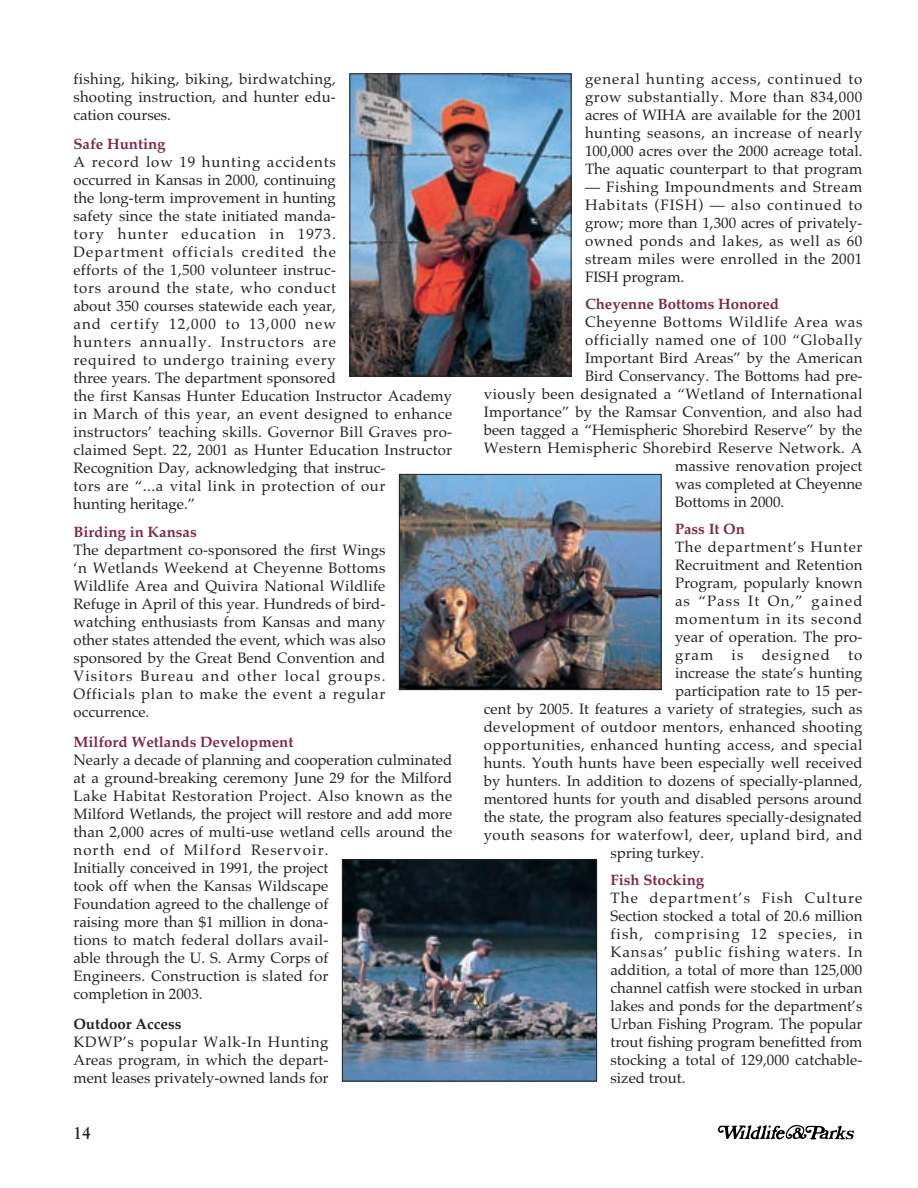
<style>
.page{position:relative;width:918px;height:1188px;background:#fff}
.page>*{position:absolute;margin:0;border:0;box-sizing:border-box;transform-origin:0 0}
.t1{font:18px "Goudy Light DTC";color:#231f20}
.t2{font:15px/18px "Palatino";letter-spacing:.01em;color:#231f20;text-align:justify}
.t3{font:700 15px "Palatino";color:#7e2846}
.t4{font:15px "Palatino";letter-spacing:.03em;color:#231f20}
.t5{font:15px "Palatino";letter-spacing:.05em;color:#231f20}
.t6{font:15px "Palatino";letter-spacing:.035em;color:#231f20}
.t7{font:15px "Palatino";letter-spacing:.075em;color:#231f20}
.t8{font:15px "Palatino";letter-spacing:.045em;color:#231f20}
.t9{font:15px "Palatino";letter-spacing:.065em;color:#231f20}
.t10{font:700 15px "Palatino";color:#231f20}
</style>
<div class="page">
<svg style="left:718px;top:1125px;width:136px;height:15px"></svg>
<img style="left:352px;top:76px;width:218px;height:298px">
<div style="left:350px;top:74px;width:222px;height:302px;border:1px solid #231f20"></div>
<img style="left:401px;top:476px;width:259px;height:212px">
<div style="left:399px;top:474px;width:263px;height:216px;border:1px solid #231f20"></div>
<img style="left:344px;top:862px;width:251px;height:218px">
<div style="left:342px;top:860px;width:255px;height:222px;border:1px solid #231f20"></div>
<p class="t2" style="left:74px;top:72px;width:264px">fishing, hiking, biking, birdwatching, shooting instruction, and hunter edu&shy;cation courses.</p>
<p class="t3" style="left:74px;top:138px;width:94px">Safe Hunting</p>
<p class="t2" style="left:74px;top:155px;width:380px;text-align:left">A record low 19 hunting accidents<br>occurred in Kansas in 2000, continuing<br>the long-term improvement in hunting<br>safety since the state initiated manda-<br>tory hunter education in 1973.<br>Department officials credited the<br>efforts of the 1,500 volunteer instruc-<br>tors around the state, who conduct<br>about 350 courses statewide each year,<br>and certify 12,000 to 13,000 new<br>hunters annually. Instructors are<br>required to undergo training every<br>three years. The department sponsored<br>the first Kansas Hunter Education Instructor Academy in March of this year, an event designed to enhance instructors’ teaching skills. Governor Bill Graves pro&shy;claimed Sept. 22, 2001 as Hunter Education Instructor Recognition Day, acknowledging that instruc-<br>tors are “...a vital link in protection of our<br>hunting heritage.”</p>
<p class="t3" style="left:74px;top:527px;width:125px">Birding in Kansas</p>
<p class="t2" style="left:74px;top:543px;width:314px">The department co-sponsored the first Wings ‘n Wetlands Weekend at Cheyenne Bottoms Wildlife Area and Quivira National Wildlife Refuge in April of this year. Hundreds of bird&shy;watching enthusiasts from Kansas and many other states attended the event, which was also sponsored by the Great Bend Convention and Visitors Bureau and other local groups.<br>Officials plan to make the event a regular occurrence.</p>
<p class="t3" style="left:74px;top:737px;width:221px">Milford Wetlands Development</p>
<p class="t2" style="left:74px;top:753px;width:380px;text-align:left">Nearly a decade of planning and cooperation culminated at a ground-breaking ceremony June 29 for the Milford Lake Habitat Restoration Project. Also known as the Milford Wetlands, the project will restore and add more than 2,000 acres of multi-use wetland cells around the north end of Milford Reservoir.<br>Initially conceived in 1991, the project<br>took off when the Kansas Wildscape<br>Foundation agreed to the challenge of<br>raising more than $1 million in dona-<br>tions to match federal dollars avail-<br>able through the U. S. Army Corps of<br>Engineers. Construction is slated for<br>completion in 2003.</p>
<p class="t10" style="left:74px;top:1019px;width:109px">Outdoor Access</p>
<p class="t2" style="left:74px;top:1035px;width:257px">KDWP’s popular Walk-In Hunting Areas program, in which the depart&shy;ment leases privately-owned lands for</p>
<p class="t1" style="left:74px;top:1126px;width:19px">14</p>
<p class="t2" style="left:585px;top:72px;width:279px">general hunting access, continued to grow substantially. More than 834,000 acres of WIHA are available for the 2001 hunting seasons, an increase of nearly 100,000 acres over the 2000 acreage total.<br>The aquatic counterpart to that program</p>
<p class="t2" style="left:585px;top:180px;width:279px">— Fishing Impoundments and Stream Habitats (FISH) — also continued to grow; more than 1,300 acres of privately&shy;owned ponds and lakes, as well as 60 stream miles were enrolled in the 2001<br>FISH program.</p>
<p class="t3" style="left:585px;top:299px;width:196px">Cheyenne Bottoms Honored</p>
<p class="t5" style="left:585px;top:316px;width:279px">Cheyenne Bottoms Wildlife Area was</p>
<p class="t8" style="left:585px;top:334px;width:279px">officially named one of 100 “Globally</p>
<p class="t2" style="left:585px;top:351px;width:279px">Important Bird Areas” by the American</p>
<p class="t2" style="left:585px;top:369px;width:279px">Bird Conservancy. The Bottoms had pre-</p>
<p class="t4" style="left:484px;top:388px;width:380px">viously been designated a “Wetland of International</p>
<p class="t2" style="left:484px;top:405px;width:380px">Importance” by the Ramsar Convention, and also had</p>
<p class="t2" style="left:484px;top:423px;width:380px">been tagged a “Hemispheric Shorebird Reserve” by the</p>
<p class="t2" style="left:484px;top:441px;width:380px">Western Hemispheric Shorebird Reserve Network. A</p>
<p class="t2" style="left:675px;top:459px;width:189px">massive renovation project</p>
<p class="t2" style="left:675px;top:477px;width:189px">was completed at Cheyenne</p>
<p class="t2" style="left:675px;top:495px;width:111px">Bottoms in 2000.</p>
<p class="t3" style="left:675px;top:524px;width:71px">Pass It On</p>
<p class="t5" style="left:675px;top:541px;width:189px">The department’s Hunter</p>
<p class="t2" style="left:675px;top:558px;width:189px">Recruitment and Retention</p>
<p class="t2" style="left:675px;top:576px;width:189px">Program, popularly known</p>
<p class="t7" style="left:675px;top:595px;width:189px">as “Pass It On,” gained</p>
<p class="t9" style="left:675px;top:613px;width:189px">momentum in its second</p>
<p class="t2" style="left:675px;top:630px;width:189px">year of operation. The pro-</p>
<p class="t7" style="left:675px;top:649px;width:189px">gram is designed to</p>
<p class="t2" style="left:675px;top:666px;width:189px">increase the state’s hunting</p>
<p class="t2" style="left:675px;top:684px;width:189px">participation rate to 15 per-</p>
<p class="t2" style="left:484px;top:702px;width:380px">cent by 2005. It features a variety of strategies, such as</p>
<p class="t2" style="left:484px;top:720px;width:380px">development of outdoor mentors, enhanced shooting</p>
<p class="t6" style="left:484px;top:739px;width:380px">opportunities, enhanced hunting access, and special</p>
<p class="t2" style="left:484px;top:756px;width:380px">hunts. Youth hunts have been especially well received</p>
<p class="t2" style="left:484px;top:774px;width:380px">by hunters. In addition to dozens of specially-planned,</p>
<p class="t2" style="left:484px;top:792px;width:380px">mentored hunts for youth and disabled persons around</p>
<p class="t2" style="left:484px;top:810px;width:380px">the state, the program also features specially-designated</p>
<p class="t4" style="left:484px;top:829px;width:380px">youth seasons for waterfowl, deer, upland bird, and</p>
<p class="t2" style="left:610px;top:846px;width:95px">spring turkey.</p>
<p class="t3" style="left:610px;top:875px;width:95px">Fish Stocking</p>
<p class="t2" style="left:610px;top:891px;width:254px">The department’s Fish Culture Section stocked a total of 20.6 million fish, comprising 12 species, in Kansas’ public fishing waters. In addition, a total of more than 125,000 channel catfish were stocked in urban lakes and ponds for the department’s Urban Fishing Program. The popular trout fishing program benefitted from stocking a total of 129,000 catchable&shy;sized trout.</p>
</div>
